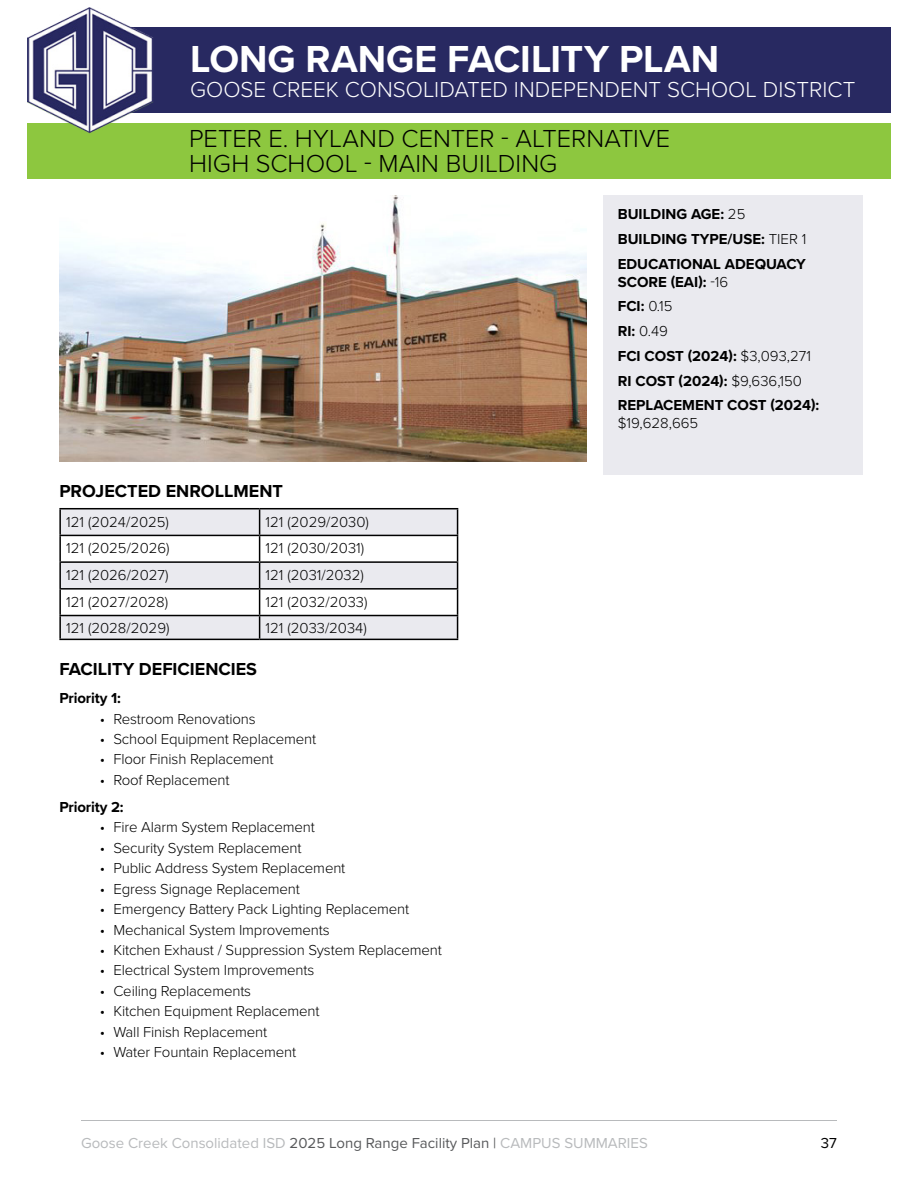
<style>
.page{position:relative;width:918px;height:1188px;background:#fff}
.page>*{position:absolute;margin:0;border:0;box-sizing:border-box;transform-origin:0 0}
.t1{font:700 39px "Proxima Nova";color:#fff}
.t2{font:300 25.5px/25.5px "Proxima Nova";letter-spacing:.005em;color:#000}
.t3{font:300 22.5px "Proxima Nova";color:#fff}
.t4{font:700 18px "Proxima Nova";color:#000}
.t5{font:300 15px "Proxima Nova";letter-spacing:-.01em;color:#000}
.t6{font:700 15px/24.8px "Proxima Nova";color:#000}
.t7{font:15px "Proxima Nova";color:#b8babc}
.t8{font:15px "Proxima Nova";color:#000}
.s1{font-weight:300}
.s2{color:#58595b}
</style>
<div class="page">
<hr style="left:81px;top:1120px;width:756px;height:1px;background:#b8babc">
<div style="left:55px;top:28px;width:836px;height:85px;background:#282961"></div>
<div style="left:27px;top:124px;width:864px;height:55px;background:#8dc73f"></div>
<img style="left:59px;top:195px;width:527px;height:266px">
<div style="left:603px;top:195px;width:260px;height:280px;background:#eaeaef"></div>
<svg style="left:61px;top:509px;width:396px;height:130px;fill:#eaeaef"></svg>
<hr style="left:59px;top:508px;width:201px;height:1px;background:#000">
<hr style="left:59px;top:509px;width:2px;height:26px;background:#000">
<hr style="left:260px;top:508px;width:198px;height:1px;background:#000">
<hr style="left:59px;top:535px;width:201px;height:1px;background:#000">
<hr style="left:59px;top:536px;width:2px;height:25px;background:#000">
<hr style="left:260px;top:535px;width:198px;height:1px;background:#000">
<hr style="left:59px;top:590px;width:2px;height:25px;background:#000">
<hr style="left:59px;top:561px;width:201px;height:2px;background:#000">
<hr style="left:59px;top:563px;width:2px;height:25px;background:#000">
<hr style="left:59px;top:588px;width:201px;height:2px;background:#000">
<hr style="left:260px;top:561px;width:198px;height:2px;background:#000">
<hr style="left:260px;top:588px;width:198px;height:2px;background:#000">
<hr style="left:59px;top:615px;width:201px;height:1px;background:#000">
<hr style="left:59px;top:616px;width:2px;height:23px;background:#000">
<hr style="left:59px;top:639px;width:201px;height:1px;background:#000">
<hr style="left:260px;top:615px;width:198px;height:1px;background:#000">
<svg style="left:259px;top:509px;width:1px;height:130px"></svg>
<svg style="left:457px;top:509px;width:1px;height:130px"></svg>
<hr style="left:260px;top:639px;width:198px;height:1px;background:#000">
<img style="left:27px;top:7px;width:128px;height:127px">
<h1 class="t1" style="left:190px;top:30px;width:530px">LONG RANGE FACILITY PLAN</h1>
<h3 class="t3" style="left:190px;top:73px;width:667px">GOOSE CREEK CONSOLIDATED INDEPENDENT SCHOOL DISTRICT</h3>
<h2 class="t2" style="left:189px;top:124px;width:483px">PETER E. HYLAND CENTER - ALTERNATIVE<br>HIGH SCHOOL - MAIN BUILDING</h2>
<p class="t6" style="left:618px;top:202px;width:190px">BUILDING AGE: <span class="s1">25<br></span>BUILDING TYPE/USE: <span class="s1">TIER 1<br></span>EDUCATIONAL ADEQUACY</p>
<p class="t6" style="left:618px;top:269px;width:203px">SCORE (EAI): <span class="s1">-16<br></span>FCI: <span class="s1">0.15<br></span>RI: <span class="s1">0.49<br></span>FCI COST (2024): <span class="s1">$3,093,271<br></span>RI COST (2024): <span class="s1">$9,636,150<br></span>REPLACEMENT COST (2024):</p>
<p class="t5" style="left:618px;top:412px;width:82px">$19,628,665</p>
<p class="t4" style="left:59px;top:477px;width:225px">PROJECTED ENROLLMENT</p>
<p class="t5" style="left:66px;top:510px;width:104px">121 (2024/2025)</p>
<p class="t5" style="left:266px;top:510px;width:105px">121 (2029/2030)</p>
<p class="t5" style="left:66px;top:537px;width:105px">121 (2025/2026)</p>
<p class="t5" style="left:266px;top:537px;width:100px">121 (2030/2031)</p>
<p class="t5" style="left:66px;top:564px;width:104px">121 (2026/2027)</p>
<p class="t5" style="left:266px;top:564px;width:100px">121 (2031/2032)</p>
<p class="t5" style="left:66px;top:590px;width:104px">121 (2027/2028)</p>
<p class="t5" style="left:266px;top:590px;width:103px">121 (2032/2033)</p>
<p class="t5" style="left:66px;top:617px;width:105px">121 (2028/2029)</p>
<p class="t5" style="left:266px;top:617px;width:103px">121 (2033/2034)</p>
<p class="t4" style="left:59px;top:656px;width:199px">FACILITY DEFICIENCIES</p>
<p class="t6" style="left:59px;top:685px;width:63px">Priority 1:</p>
<p class="t5" style="left:100px;top:707px;width:157px">• Restroom Renovations</p>
<p class="t5" style="left:100px;top:728px;width:218px">• School Equipment Replacement</p>
<p class="t5" style="left:100px;top:748px;width:175px">• Floor Finish Replacement</p>
<p class="t5" style="left:100px;top:769px;width:131px">• Roof Replacement</p>
<p class="t6" style="left:59px;top:794px;width:66px">Priority 2:</p>
<p class="t5" style="left:100px;top:816px;width:217px">• Fire Alarm System Replacement</p>
<p class="t5" style="left:100px;top:837px;width:203px">• Security System Replacement</p>
<p class="t5" style="left:100px;top:857px;width:247px">• Public Address System Replacement</p>
<p class="t5" style="left:100px;top:878px;width:202px">• Egress Signage Replacement</p>
<p class="t5" style="left:100px;top:898px;width:311px">• Emergency Battery Pack Lighting Replacement</p>
<p class="t5" style="left:100px;top:918px;width:231px">• Mechanical System Improvements</p>
<p class="t5" style="left:100px;top:939px;width:344px">• Kitchen Exhaust / Suppression System Replacement</p>
<p class="t5" style="left:100px;top:959px;width:216px">• Electrical System Improvements</p>
<p class="t5" style="left:100px;top:980px;width:153px">• Ceiling Replacements</p>
<p class="t5" style="left:100px;top:1000px;width:221px">• Kitchen Equipment Replacement</p>
<p class="t5" style="left:100px;top:1021px;width:169px">• Wall Finish Replacement</p>
<p class="t5" style="left:100px;top:1041px;width:198px">• Water Fountain Replacement</p>
<p class="t7" style="left:81px;top:1131px;width:568px">Goose Creek Consolidated ISD <span class="s2">2025 Long Range Facility Plan |</span> CAMPUS SUMMARIES</p>
<p class="t8" style="left:821px;top:1131px;width:18px">37</p>
</div>
